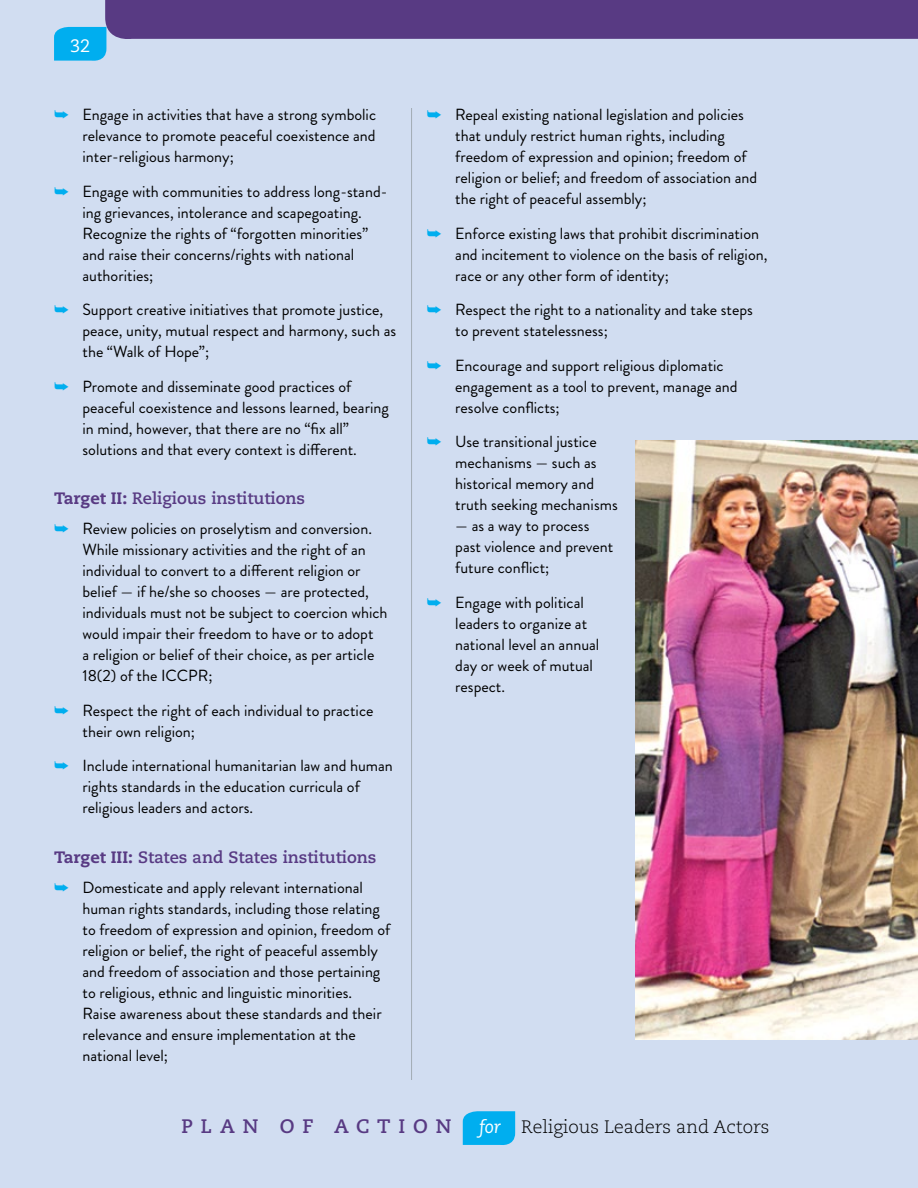
<style>
.page{position:relative;width:918px;height:1188px;background:#d1ddf1}
.page>*{position:absolute;margin:0;border:0;box-sizing:border-box;transform-origin:0 0}
.t1{font:700 19.5px "Caecilia LT Std";letter-spacing:.4em;color:#583a83}
.t2{font:300 18px "Caecilia LT Std";color:#000}
.t3{font:18px "Caecilia LT Std";color:#fff}
.t4{font:700 16.5px "Caecilia LT Std";color:#583a83}
.t5{font:16.2px/21px "Brandon Grotesque";color:#000}
.s1{color:#00aeef}
.s2{font-weight:800}
.s3{font-weight:400;font-style:italic;color:#fff}
</style>
<div class="page">
<hr style="left:411px;top:108px;width:1px;height:972px;background:#a2acb4">
<svg style="left:463px;top:1111px;width:52px;height:34px;background:#08afef"></svg>
<svg style="left:54px;top:0;width:864px;height:61px"></svg>
<img style="left:635px;top:441px;width:283px;height:598px">
<p class="t3" style="left:70px;top:35px;width:22px">32</p>
<p class="t5" style="left:82px;top:104px;width:295px;text-align:justify;text-indent:-28px"><span class="s1">➥</span> Engage in activities that have a strong symbolic relevance to promote peaceful coexistence and inter-religious harmony;</p>
<p class="t5" style="left:82px;top:181px;width:306px;text-indent:-28px"><span class="s1">➥</span> Engage with communities to address long-stand&shy;ing grievances, intolerance and scapegoating.<br>Recognize the rights of “forgotten minorities” and raise their concerns/rights with national authorities;</p>
<p class="t5" style="left:82px;top:299px;width:315px;text-indent:-28px"><span class="s1">➥</span> Support creative initiatives that promote justice, peace, unity, mutual respect and harmony, such as the “Walk of Hope”;</p>
<p class="t5" style="left:82px;top:376px;width:308px;text-indent:-28px"><span class="s1">➥</span> Promote and disseminate good practices of peaceful coexistence and lessons learned, bearing in mind, however, that there are no “fix all” solutions and that every context is different.</p>
<p class="t4" style="left:54px;top:489px;width:253px"><span class="s2">Target II:</span> Religious institutions</p>
<p class="t5" style="left:82px;top:518px;width:307px;text-indent:-28px"><span class="s1">➥</span> Review policies on proselytism and conversion.<br>While missionary activities and the right of an individual to convert to a different religion or belief — if he/she so chooses — are protected, individuals must not be subject to coercion which would impair their freedom to have or to adopt<br>a religion or belief of their choice, as per article 18(2) of the ICCPR;</p>
<p class="t5" style="left:82px;top:700px;width:292px;text-indent:-28px"><span class="s1">➥</span> Respect the right of each individual to practice their own religion;</p>
<p class="t5" style="left:82px;top:755px;width:312px;text-indent:-28px"><span class="s1">➥</span> Include international humanitarian law and human rights standards in the education curricula of religious leaders and actors.</p>
<p class="t4" style="left:54px;top:847px;width:324px"><span class="s2">Target III:</span> States and States institutions</p>
<p class="t5" style="left:82px;top:877px;width:309px;text-indent:-28px"><span class="s1">➥</span> Domesticate and apply relevant international human rights standards, including those relating to freedom of expression and opinion, freedom of religion or belief, the right of peaceful assembly and freedom of association and those pertaining to religious, ethnic and linguistic minorities.<br>Raise awareness about these standards and their relevance and ensure implementation at the national level;</p>
<p class="t5" style="left:455px;top:104px;width:304px;text-indent:-28px"><span class="s1">➥</span> Repeal existing national legislation and policies that unduly restrict human rights, including freedom of expression and opinion; freedom of religion or belief; and freedom of association and the right of peaceful assembly;</p>
<p class="t5" style="left:455px;top:223px;width:314px;text-indent:-28px"><span class="s1">➥</span> Enforce existing laws that prohibit discrimination and incitement to violence on the basis of religion, race or any other form of identity;</p>
<p class="t5" style="left:455px;top:299px;width:299px;text-indent:-28px"><span class="s1">➥</span> Respect the right to a nationality and take steps to prevent statelessness;</p>
<p class="t5" style="left:455px;top:355px;width:284px;text-indent:-28px"><span class="s1">➥</span> Encourage and support religious diplomatic engagement as a tool to prevent, manage and resolve conflicts;</p>
<p class="t5" style="left:455px;top:431px;width:164px;text-indent:-28px"><span class="s1">➥</span> Use transitional justice mechanisms — such as historical memory and truth seeking mechanisms</p>
<p class="t5" style="left:455px;top:515px;width:160px">— as a way to process past violence and prevent future conflict;</p>
<p class="t5" style="left:455px;top:592px;width:146px;text-indent:-28px"><span class="s1">➥</span> Engage with political leaders to organize at national level an annual day or week of mutual respect.</p>
<p class="t1" style="left:182px;top:1114px;width:271px">PLAN OF ACTION</p>
<p class="t2" style="left:479px;top:1116px;width:292px"><span class="s3">for</span> Religious Leaders and Actors</p>
</div>
